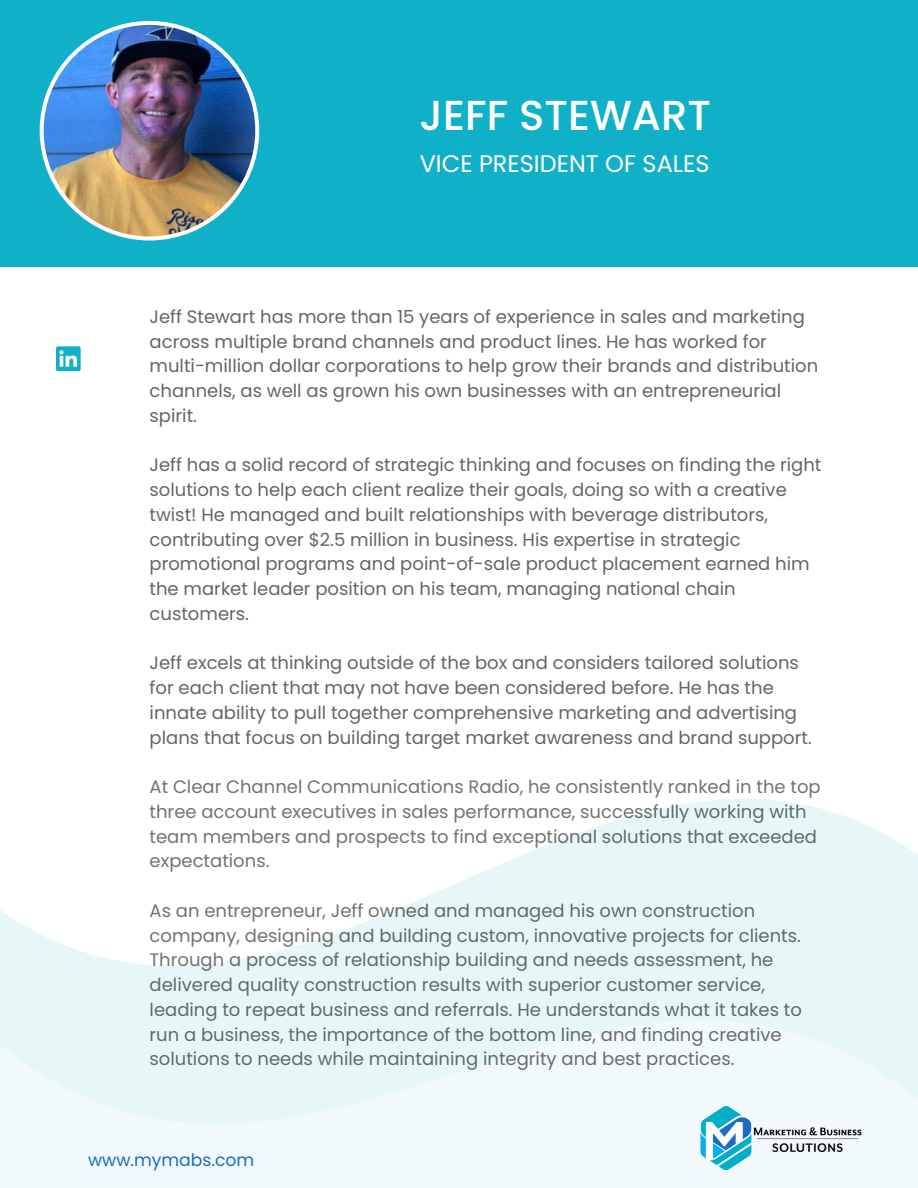
<style>
.page{position:relative;width:918px;height:1188px;background:#fff}
.page>*{position:absolute;margin:0;border:0;box-sizing:border-box;transform-origin:0 0}
.t1{font:500 41.85px "Poppins";color:#fff}
.t2{font:24px "Poppins";color:#fff}
.t3{font:18px/24.8px "Poppins";color:#686461}
.t4{font:17.25px "Poppins";color:#1d6dc3}
</style>
<div class="page">
<svg style="left:0;top:799px;width:918px;height:389px;fill:#e7f7f8"></svg>
<div style="left:0;top:0;width:918px;height:267px;background:#11b0c9"></div>
<img style="left:40px;top:21px;width:219px;height:219px">
<img style="left:699px;top:1105px;width:163px;height:66px">
<svg style="left:56px;top:346px;width:25px;height:25px"></svg>
<h1 class="t1" style="left:420px;top:86px;width:293px">JEFF STEWART</h1>
<h2 class="t2" style="left:420px;top:147px;width:291px">VICE PRESIDENT OF SALES</h2>
<p class="t3" style="left:150px;top:304px;width:670px">Jeff Stewart has more than 15 years of experience in sales and marketing across multiple brand channels and product lines. He has worked for multi-million dollar corporations to help grow their brands and distribution channels, as well as grown his own businesses with an entrepreneurial spirit.</p>
<p class="t3" style="left:150px;top:453px;width:673px">Jeff has a solid record of strategic thinking and focuses on finding the right solutions to help each client realize their goals, doing so with a creative twist! He managed and built relationships with beverage distributors, contributing over $2.5 million in business. His expertise in strategic promotional programs and point-of-sale product placement earned him the market leader position on his team, managing national chain customers.</p>
<p class="t3" style="left:150px;top:651px;width:664px">Jeff excels at thinking outside of the box and considers tailored solutions for each client that may not have been considered before. He has the innate ability to pull together comprehensive marketing and advertising plans that focus on building target market awareness and brand support.</p>
<p class="t3" style="left:150px;top:774px;width:673px">At Clear Channel Communications Radio, he consistently ranked in the top three account executives in sales performance, successfully working with team members and prospects to find exceptional solutions that exceeded expectations.</p>
<p class="t3" style="left:150px;top:898px;width:654px">As an entrepreneur, Jeff owned and managed his own construction company, designing and building custom, innovative projects for clients.<br>Through a process of relationship building and needs assessment, he delivered quality construction results with superior customer service, leading to repeat business and referrals. He understands what it takes to run a business, the importance of the bottom line, and finding creative solutions to needs while maintaining integrity and best practices.</p>
<p class="t4" style="left:88px;top:1148px;width:168px">www.mymabs.com</p>
</div>
